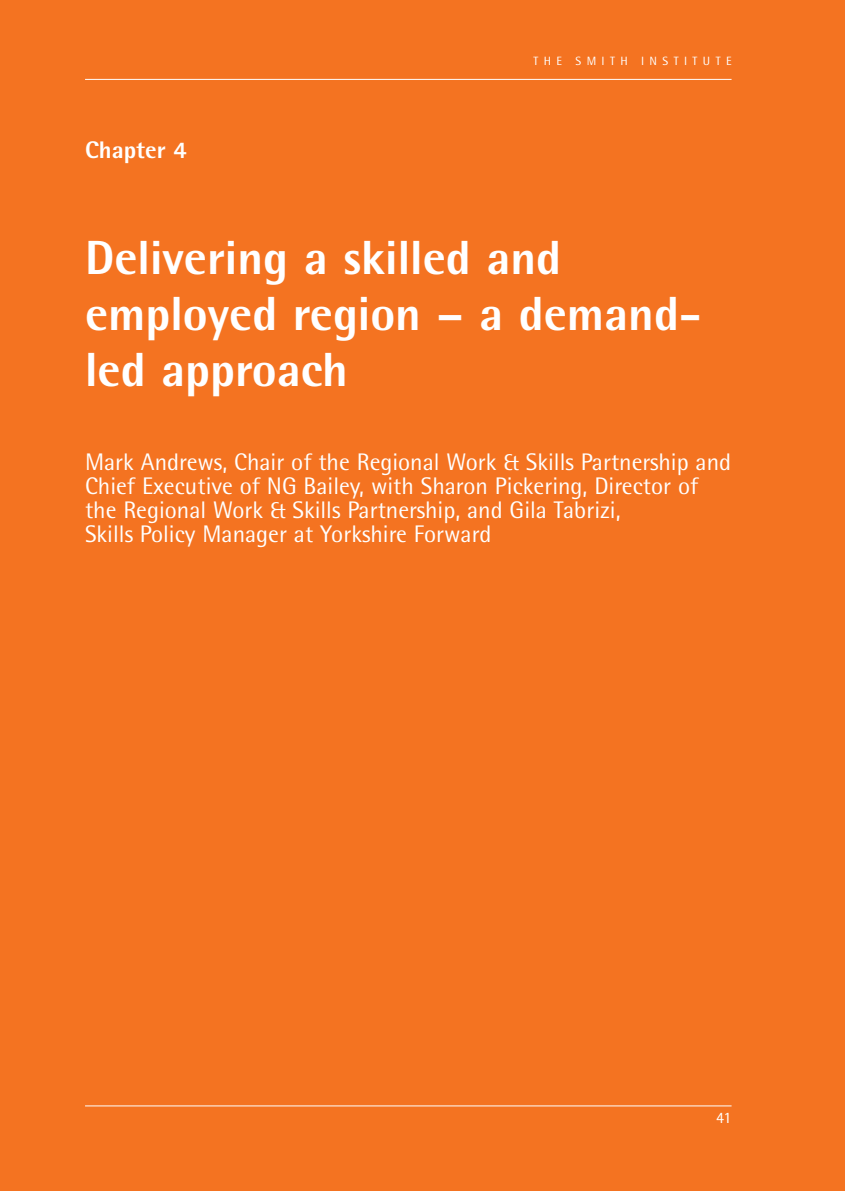
<style>
.page{position:relative;width:845px;height:1191px;background:#f47321}
.page>*{position:absolute;margin:0;border:0;box-sizing:border-box;transform-origin:0 0}
.t1{font:800 48px/56px "Rotis Semi Sans";color:#fff}
.t2{font:24px/24px "Rotis Semi Sans";color:#fff}
.t3{font:800 24px "Rotis Semi Sans";color:#fff}
.t4{font:16px "Rotis Semi Sans";color:#fff}
.t5{font:12px "Rotis Semi Sans";letter-spacing:.45em;color:#fff}
</style>
<div class="page">
<hr style="left:85px;top:1105px;width:646px;height:1px;background:#fff">
<hr style="left:85px;top:79px;width:646px;height:1px;background:#fff">
<p class="t3" style="left:85px;top:142px;width:103px">Chapter 4</p>
<p class="t5" style="left:533px;top:57px;width:199px">THE SMITH INSTITUTE</p>
<h1 class="t1" style="left:85px;top:235px;width:617px">Delivering a skilled and employed region – a demand&shy;led approach</h1>
<p class="t2" style="left:85px;top:453px;width:647px">Mark Andrews, Chair of the Regional Work &amp; Skills Partnership and Chief Executive of NG Bailey, with Sharon Pickering, Director of the Regional Work &amp; Skills Partnership, and Gila Tabrizi,<br>Skills Policy Manager at Yorkshire Forward</p>
<p class="t4" style="left:716px;top:1111px;width:17px">41</p>
</div>
